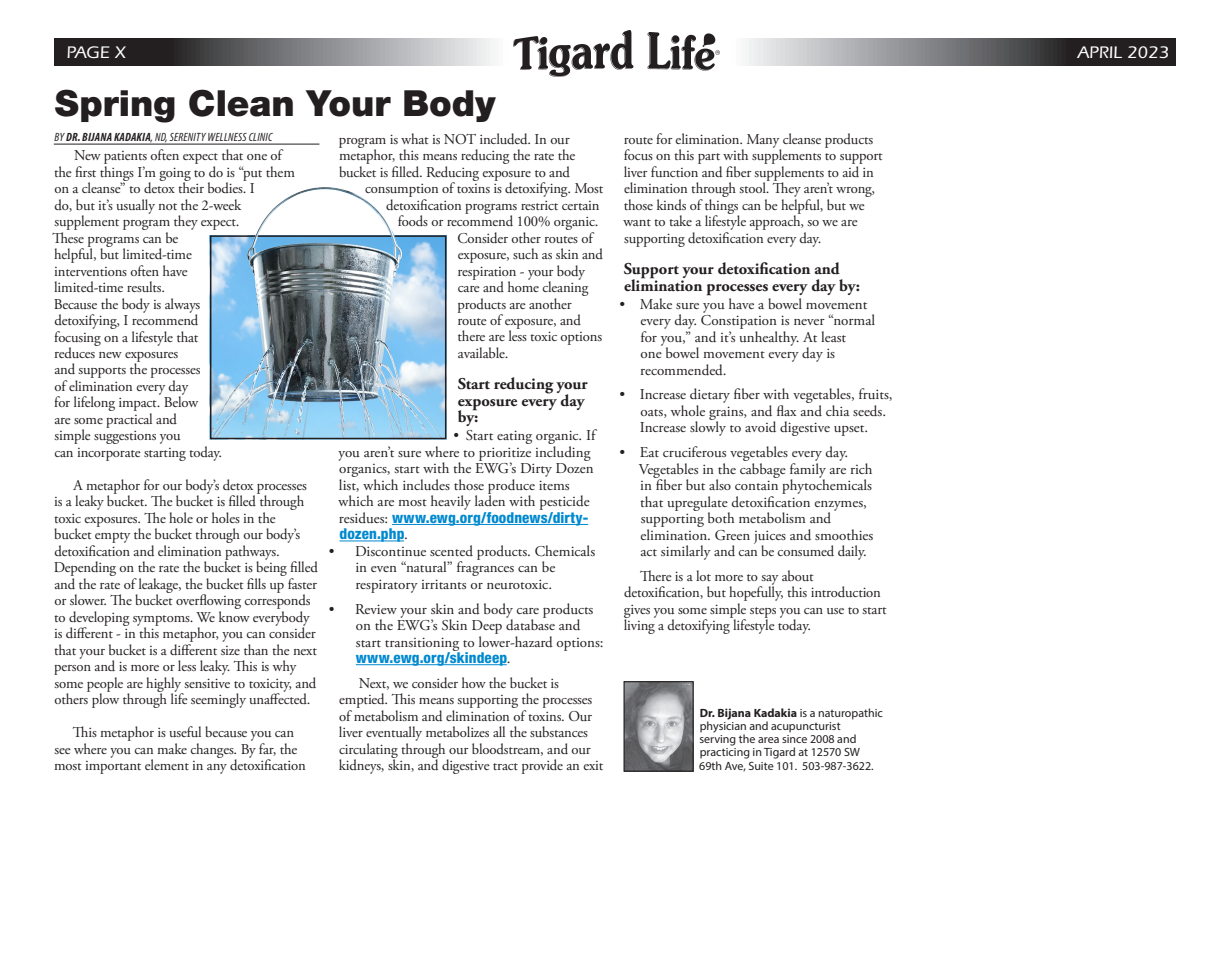
<style>
.page{position:relative;width:1229px;height:972px;background:#fff}
.page>*{position:absolute;margin:0;border:0;box-sizing:border-box;transform-origin:0 0}
.t1{font:900 36px "Helvetica Neue LT Std";color:#231f20}
.t2{font:500 17.25px "ITC Eras Std";color:#fff;scale:1.04 1}
.t3{font:700 16.5px/16.5px "Adobe Garamond Pro";color:#231f20}
.t4{font:15px/16.5px "Adobe Garamond Pro";letter-spacing:-.01em;color:#231f20}
.t5{font:12px/13.2px "Myriad Pro";color:#231f20}
.t6{font:italic condensed 12px "Myriad Pro";letter-spacing:.02em;color:#231f20}
.s1{font-weight:700}
.s2{font-family:"Helvetica Neue LT Std";font-weight:800;font-stretch:condensed;color:#0089cf}
</style>
<div class="page">
<svg style="left:54px;top:39px;width:1121px;height:27px;background:#7a7a7c"></svg>
<img style="left:513px;top:31px;width:206px;height:46px">
<hr style="left:54px;top:144px;width:265px;height:1px;background:#231f20">
<hr style="left:392px;top:524px;width:196px;height:1px;background:#0089cf">
<hr style="left:339px;top:541px;width:65px;height:1px;background:#0089cf">
<hr style="left:356px;top:664px;width:151px;height:1px;background:#0089cf">
<img style="left:213px;top:238px;width:230px;height:198px">
<div style="left:210px;top:235px;width:236px;height:204px;border:2px solid #231f20"></div>
<img style="left:230px;top:187px;width:186px;height:132px">
<img style="left:625px;top:683px;width:66px;height:87px">
<div style="left:623px;top:681px;width:70px;height:91px;border:1px solid #231f20"></div>
<p class="t2" style="left:66px;top:42px;width:58px">PAGE X</p>
<p class="t2" style="left:1078px;top:42px;width:89px">APRIL 2023</p>
<p class="t1" style="left:55px;top:82px;width:442px">Spring Clean Your Body</p>
<p class="t6" style="left:54px;top:130px;width:219px">BY <span class="s1">DR. BIJANA KADAKIA</span>, ND, SERENITY WELLNESS CLINIC</p>
<p class="t4" style="left:52px;top:148px;width:244px;text-indent:22px">New patients often expect that one of the first things I’m going to do is “put them on a cleanse” to detox their bodies. I<br>do, but it’s usually not the 2-week supplement program they expect.<br>These programs can be<br>helpful, but limited-time<br>interventions often have<br>limited-time results.<br>Because the body is always<br>detoxifying, I recommend<br>focusing on a lifestyle that<br>reduces new exposures<br>and supports the processes<br>of elimination every day<br>for lifelong impact. Below<br>are some practical and<br>simple suggestions you<br>can incorporate starting today.</p>
<p class="t4" style="left:54px;top:477px;width:266px;text-indent:20px">A metaphor for our body’s detox processes is a leaky bucket. The bucket is filled through toxic exposures. The hole or holes in the<br>bucket empty the bucket through our body’s detoxification and elimination pathways.<br>Depending on the rate the bucket is being filled and the rate of leakage, the bucket fills up faster or slower. The bucket overflowing corresponds to developing symptoms. We know everybody is different - in this metaphor, you can consider that your bucket is a different size than the next person and is more or less leaky. This is why some people are highly sensitive to toxicity, and others plow through life seemingly unaffected.</p>
<p class="t4" style="left:54px;top:725px;width:253px;text-align:center">This metaphor is useful because you can<br>see where you can make changes. By far, the most important element in any detoxification</p>
<p class="t4" style="left:339px;top:131px;width:232px">program is what is NOT included. In our</p>
<p class="t4" style="left:339px;top:148px;width:238px">metaphor, this means reducing the rate the</p>
<p class="t4" style="left:339px;top:164px;width:232px">bucket is filled. Reducing exposure to and</p>
<p class="t4" style="left:365px;top:181px;width:240px">consumption of toxins is detoxifying. Most</p>
<p class="t4" style="left:386px;top:197px;width:215px">detoxification programs restrict certain</p>
<p class="t4" style="left:398px;top:214px;width:202px">foods or recommend 100% organic.</p>
<p class="t4" style="left:457px;top:230px;width:137px">Consider other routes of</p>
<p class="t4" style="left:458px;top:247px;width:147px">exposure, such as skin and</p>
<p class="t4" style="left:457px;top:263px;width:129px">respiration - your body</p>
<p class="t4" style="left:458px;top:280px;width:132px">care and home cleaning</p>
<p class="t4" style="left:457px;top:296px;width:116px">products are another</p>
<p class="t4" style="left:457px;top:313px;width:125px">route of exposure, and</p>
<p class="t4" style="left:457px;top:329px;width:146px">there are less toxic options</p>
<p class="t4" style="left:458px;top:346px;width:52px">available.</p>
<p class="t3" style="left:458px;top:376px;width:131px">Start reducing your exposure every day by:</p>
<p class="t4" style="left:338px;top:428px;width:258px;text-indent:115px">• Start eating organic. If you aren’t sure where to prioritize including organics, start with the EWG’s Dirty Dozen list, which includes those produce items which are most heavily laden with pesticide residues: <span class="s2">www.ewg.org/foodnews/dirty&shy;dozen.php</span>.</p>
<p class="t4" style="left:355px;top:543px;width:241px;text-indent:-27px">• Discontinue scented products. Chemicals in even “natural” fragrances can be respiratory irritants or neurotoxic.</p>
<p class="t4" style="left:356px;top:601px;width:249px;text-indent:-27px">• Review your skin and body care products on the EWG’s Skin Deep database and start transitioning to lower-hazard options: <span class="s2">www.ewg.org/skindeep</span>.</p>
<p class="t4" style="left:339px;top:675px;width:266px;text-indent:20px">Next, we consider how the bucket is emptied. This means supporting the processes of metabolism and elimination of toxins. Our liver eventually metabolizes all the substances circulating through our bloodstream, and our kidneys, skin, and digestive tract provide an exit</p>
<p class="t4" style="left:623px;top:131px;width:261px">route for elimination. Many cleanse products focus on this part with supplements to support liver function and fiber supplements to aid in elimination through stool. They aren’t wrong, those kinds of things can be helpful, but we want to take a lifestyle approach, so we are supporting detoxification every day.</p>
<p class="t3" style="left:624px;top:261px;width:237px">Support your detoxification and elimination processes every day by:</p>
<p class="t4" style="left:640px;top:296px;width:236px;text-indent:-21px">• Make sure you have a bowel movement every day. Constipation is never “normal for you,” and it’s unhealthy. At least<br>one bowel movement every day is recommended.</p>
<p class="t4" style="left:640px;top:387px;width:254px;text-indent:-20px">• Increase dietary fiber with vegetables, fruits, oats, whole grains, and flax and chia seeds.<br>Increase slowly to avoid digestive upset.</p>
<p class="t4" style="left:638px;top:445px;width:236px;text-indent:-19px">• Eat cruciferous vegetables every day.<br>Vegetables in the cabbage family are rich in fiber but also contain phytochemicals that upregulate detoxification enzymes, supporting both metabolism and elimination. Green juices and smoothies act similarly and can be consumed daily.</p>
<p class="t4" style="left:624px;top:568px;width:264px;text-indent:16px">There is a lot more to say about detoxification, but hopefully, this introduction gives you some simple steps you can use to start living a detoxifying lifestyle today.</p>
<p class="t5" style="left:699px;top:706px;width:185px"><span class="s1">Dr. Bijana Kadakia</span> is a naturopathic physician and acupuncturist<br>serving the area since 2008 and practicing in Tigard at 12570 SW<br>69th Ave, Suite 101. 503-987-3622.</p>
</div>
